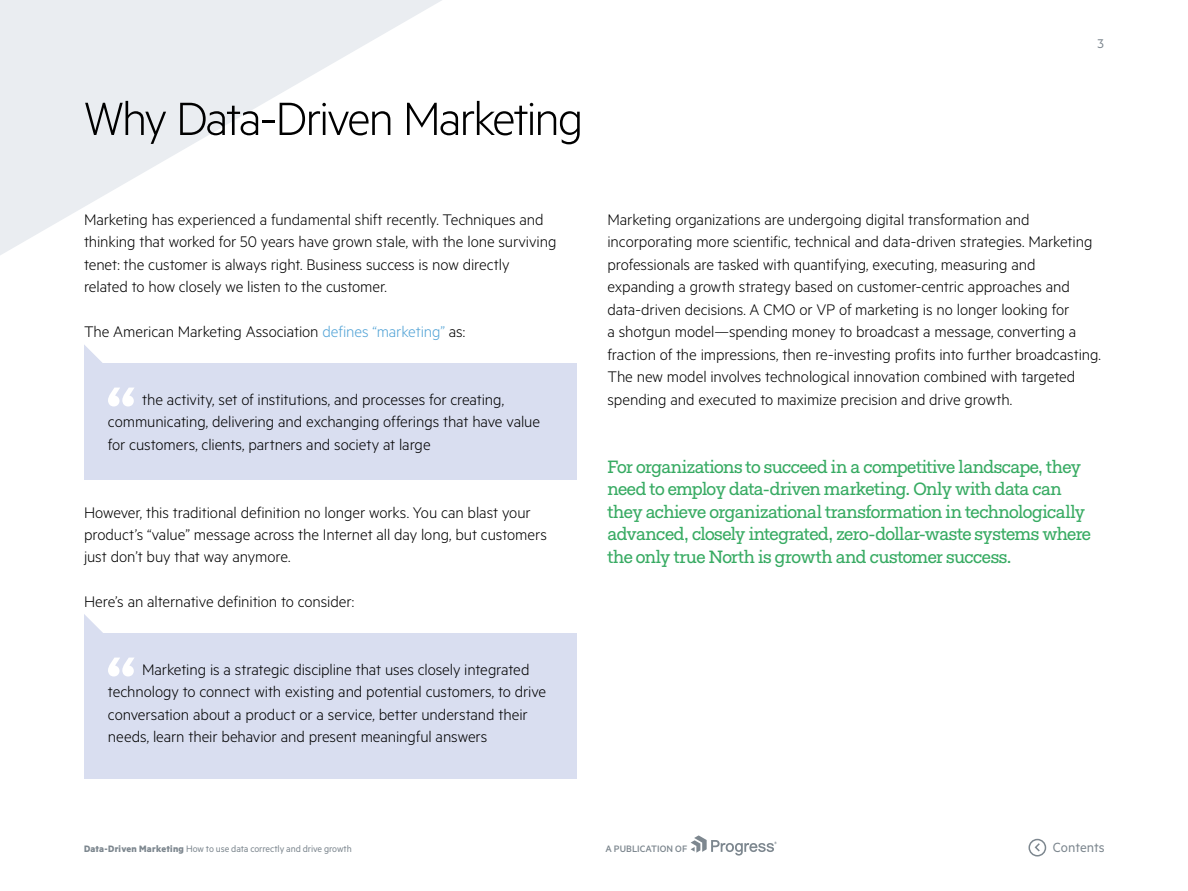
<style>
.page{position:relative;width:1188px;height:891px;background:#fff}
.page>*{position:absolute;margin:0;border:0;box-sizing:border-box;transform-origin:0 0}
.t1{font:300 52.5px "Metric";letter-spacing:-.04em;color:#000}
.t2{font:18px/22.5px "Fakt Slab Pro";letter-spacing:-.03em;color:#38ab63}
.t3{font:300 17.25px/22.5px "Metric";letter-spacing:-.005em;color:#000}
.t4{font:15px "Metric";letter-spacing:-.005em;color:#7d878f}
.t5{font:14.25px "Metric";color:#7d878f;scale:1.05 1}
.t6{font:10.5px "Metric";letter-spacing:-.01em;color:#7d878f}
.t7{font:500 10.5px "Metric";letter-spacing:.005em;color:#7d878f}
.s1{color:#52a3d6}
.s2{font-weight:700}
</style>
<div class="page">
<svg style="left:691px;top:835px;width:86px;height:21px"></svg>
<svg style="left:1028px;top:838px;width:19px;height:19px"></svg>
<div style="left:84px;top:364px;width:492px;height:116px;background:#d9def0"></div>
<svg style="left:84px;top:345px;width:21px;height:19px"></svg>
<div style="left:84px;top:633px;width:492px;height:145px;background:#d9def0"></div>
<svg style="left:84px;top:614px;width:19px;height:19px"></svg>
<svg style="left:0;top:0;width:442px;height:255px;fill:#eaedf1"></svg>
<svg style="left:108px;top:388px;width:26px;height:18px"></svg>
<svg style="left:108px;top:658px;width:26px;height:18px"></svg>
<h1 class="t1" style="left:84px;top:88px;width:501px">Why Data-Driven Marketing</h1>
<p class="t3" style="left:84px;top:208px;width:474px">Marketing has experienced a fundamental shift recently. Techniques and thinking that worked for 50 years have grown stale, with the lone surviving tenet: the customer is always right. Business success is now directly related to how closely we listen to the customer.</p>
<p class="t3" style="left:84px;top:320px;width:383px">The American Marketing Association <span class="s1">defines “marketing”</span> as:</p>
<p class="t3" style="left:108px;top:388px;width:434px;text-indent:34px">the activity, set of institutions, and processes for creating, communicating, delivering and exchanging offerings that have value for customers, clients, partners and society at large</p>
<p class="t3" style="left:84px;top:500px;width:464px">However, this traditional definition no longer works. You can blast your product’s “value” message across the Internet all day long, but customers just don’t buy that way anymore.</p>
<p class="t3" style="left:84px;top:590px;width:272px">Here’s an alternative definition to consider:</p>
<p class="t3" style="left:108px;top:658px;width:440px;text-indent:34px">Marketing is a strategic discipline that uses closely integrated technology to connect with existing and potential customers, to drive conversation about a product or a service, better understand their needs, learn their behavior and present meaningful answers</p>
<p class="t5" style="left:1097px;top:35px;width:8px">3</p>
<p class="t3" style="left:608px;top:208px;width:495px">Marketing organizations are undergoing digital transformation and incorporating more scientific, technical and data-driven strategies. Marketing professionals are tasked with quantifying, executing, measuring and expanding a growth strategy based on customer-centric approaches and data-driven decisions. A CMO or VP of marketing is no longer looking for<br>a shotgun model—spending money to broadcast a message, converting a fraction of the impressions, then re-investing profits into further broadcasting.<br>The new model involves technological innovation combined with targeted spending and executed to maximize precision and drive growth.</p>
<p class="t2" style="left:608px;top:455px;width:485px">For organizations to succeed in a competitive landscape, they need to employ data-driven marketing. Only with data can they achieve organizational transformation in technologically advanced, closely integrated, zero-dollar-waste systems where the only true North is growth and customer success.</p>
<p class="t6" style="left:84px;top:843px;width:269px"><span class="s2">Data-Driven Marketing</span> How to use data correctly and drive growth</p>
<p class="t7" style="left:605px;top:843px;width:83px">A PUBLICATION OF</p>
<p class="t4" style="left:1053px;top:839px;width:53px">Contents</p>
</div>
